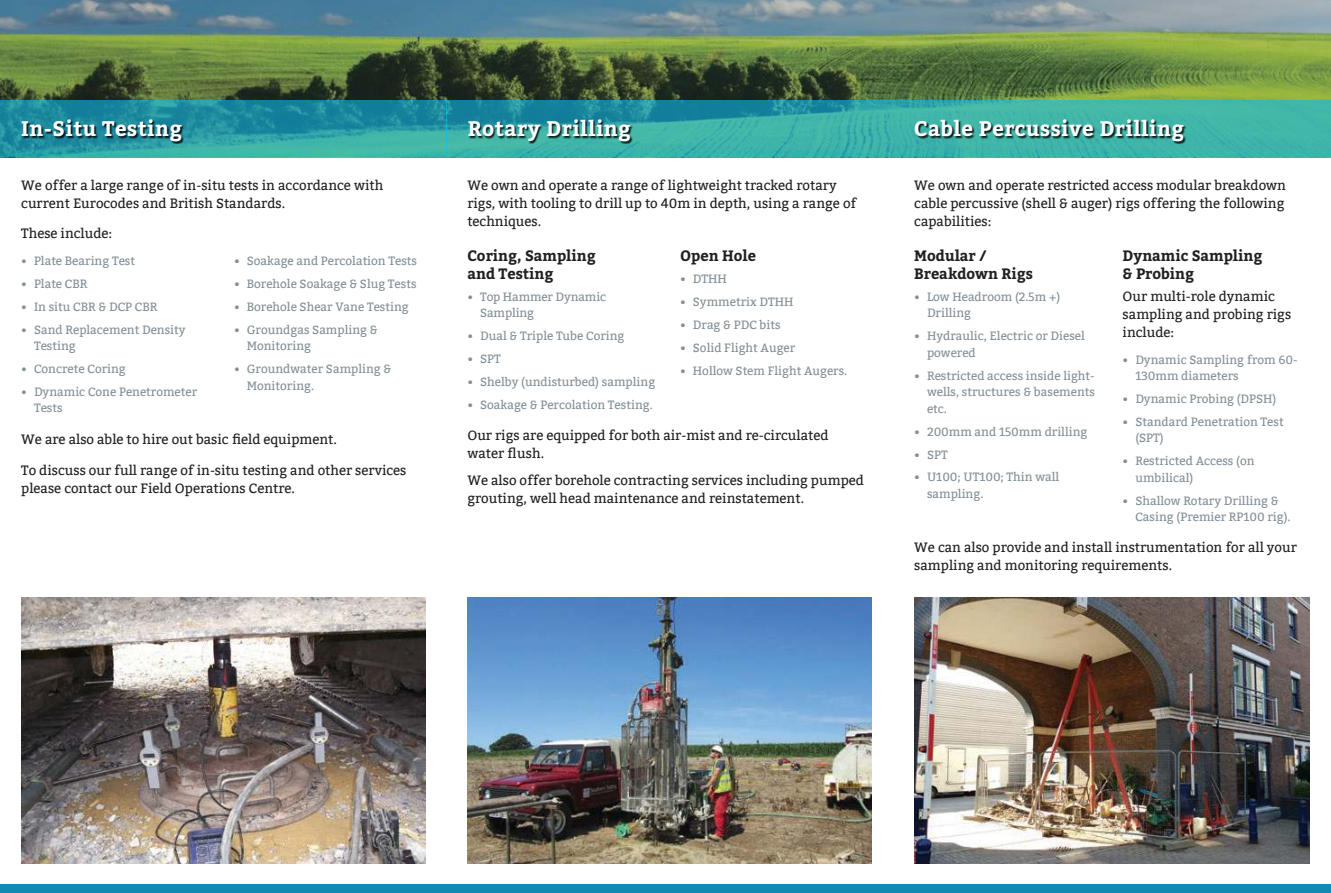
<style>
.page{position:relative;width:1331px;height:893px;background:#fff}
.page>*{position:absolute;margin:0;border:0;box-sizing:border-box;transform-origin:0 0}
.t1{font:700 21px "Bitter";letter-spacing:.025em;color:#fff}
.t2{font:700 15px/18px "Bitter";color:#221f1f}
.t3{font:13.5px/18px "Bitter";color:#221f1f}
.t4{font:12px/16.5px "Bitter";color:#838f97}
</style>
<div class="page">
<div style="left:0;top:884px;width:1331px;height:9px;background:#118ab4"></div>
<img style="left:468px;top:597px;width:404px;height:266px">
<img style="left:914px;top:597px;width:396px;height:266px">
<img style="left:21px;top:597px;width:404px;height:266px">
<img style="left:0;top:0;width:1331px;height:100px">
<div style="left:893px;top:100px;width:438px;height:57px;background:#41b6a9"></div>
<svg style="left:446px;top:100px;width:447px;height:57px;background:#30a2a5"></svg>
<svg style="left:0;top:100px;width:446px;height:57px;background:#2897a2"></svg>
<div style="left:915px;top:120px;width:271px;height:24px;background:#010000;opacity:.85"></div>
<div style="left:469px;top:120px;width:164px;height:24px;background:#010000;opacity:.85"></div>
<div style="left:22px;top:120px;width:162px;height:24px;background:#010000;opacity:.85"></div>
<h1 class="t1" style="left:21px;top:119px;width:162px">In-Situ Testing</h1>
<h1 class="t1" style="left:468px;top:116px;width:165px">Rotary Drilling</h1>
<h1 class="t1" style="left:914px;top:116px;width:271px">Cable Percussive Drilling</h1>
<p class="t3" style="left:21px;top:177px;width:363px">We offer a large range of in-situ tests in accordance with current Eurocodes and British Standards.</p>
<p class="t3" style="left:21px;top:226px;width:92px">These include:</p>
<p class="t4" style="left:21px;top:254px;width:115px">• Plate Bearing Test</p>
<p class="t4" style="left:21px;top:276px;width:68px">• Plate CBR</p>
<p class="t4" style="left:21px;top:299px;width:138px">• In situ CBR &amp; DCP CBR</p>
<p class="t4" style="left:34px;top:322px;width:153px;text-indent:-13px">• Sand Replacement Density<br>Testing</p>
<p class="t4" style="left:21px;top:362px;width:106px">• Concrete Coring</p>
<p class="t4" style="left:34px;top:384px;width:165px;text-indent:-13px">• Dynamic Cone Penetrometer<br>Tests</p>
<p class="t4" style="left:234px;top:254px;width:185px">• Soakage and Percolation Tests</p>
<p class="t4" style="left:234px;top:276px;width:184px">• Borehole Soakage &amp; Slug Tests</p>
<p class="t4" style="left:234px;top:299px;width:176px">• Borehole Shear Vane Testing</p>
<p class="t4" style="left:247px;top:322px;width:132px;text-indent:-13px">• Groundgas Sampling &amp;<br>Monitoring</p>
<p class="t4" style="left:247px;top:362px;width:146px;text-indent:-13px">• Groundwater Sampling &amp;<br>Monitoring.</p>
<p class="t3" style="left:21px;top:430px;width:317px">We are also able to hire out basic field equipment.</p>
<p class="t3" style="left:21px;top:462px;width:387px">To discuss our full range of in-situ testing and other services please contact our Field Operations Centre.</p>
<p class="t3" style="left:467px;top:177px;width:390px">We own and operate a range of lightweight tracked rotary rigs, with tooling to drill up to 40m in depth, using a range of techniques.</p>
<p class="t2" style="left:467px;top:247px;width:130px">Coring, Sampling and Testing</p>
<p class="t4" style="left:480px;top:290px;width:128px;text-indent:-13px">• Top Hammer Dynamic<br>Sampling</p>
<p class="t4" style="left:467px;top:329px;width:159px">• Dual &amp; Triple Tube Coring</p>
<p class="t4" style="left:467px;top:352px;width:35px">• SPT</p>
<p class="t4" style="left:467px;top:375px;width:189px">• Shelby (undisturbed) sampling</p>
<p class="t4" style="left:467px;top:398px;width:187px">• Soakage &amp; Percolation Testing.</p>
<p class="t2" style="left:680px;top:247px;width:77px">Open Hole</p>
<p class="t4" style="left:680px;top:272px;width:48px">• DTHH</p>
<p class="t4" style="left:680px;top:294px;width:115px">• Symmetrix DTHH</p>
<p class="t4" style="left:680px;top:317px;width:102px">• Drag &amp; PDC bits</p>
<p class="t4" style="left:680px;top:340px;width:117px">• Solid Flight Auger</p>
<p class="t4" style="left:680px;top:363px;width:169px">• Hollow Stem Flight Augers.</p>
<p class="t3" style="left:467px;top:428px;width:363px">Our rigs are equipped for both air-mist and re-circulated water flush.</p>
<p class="t3" style="left:467px;top:472px;width:398px">We also offer borehole contracting services including pumped grouting, well head maintenance and reinstatement.</p>
<p class="t3" style="left:914px;top:177px;width:373px;text-align:justify">We own and operate restricted access modular breakdown cable percussive (shell &amp; auger) rigs offering the following capabilities:</p>
<p class="t2" style="left:914px;top:248px;width:120px">Modular /<br>Breakdown Rigs</p>
<p class="t4" style="left:927px;top:290px;width:135px;text-indent:-13px">• Low Headroom (2.5m +)<br>Drilling</p>
<p class="t4" style="left:927px;top:329px;width:159px;text-indent:-13px">• Hydraulic, Electric or Diesel powered</p>
<p class="t4" style="left:927px;top:368px;width:169px;text-align:justify;text-indent:-13px">• Restricted access inside light&shy;wells, structures &amp; basements etc.</p>
<p class="t4" style="left:914px;top:424px;width:175px">• 200mm and 150mm drilling</p>
<p class="t4" style="left:914px;top:447px;width:35px">• SPT</p>
<p class="t4" style="left:927px;top:470px;width:134px;text-indent:-13px">• U100; UT100; Thin wall sampling.</p>
<p class="t2" style="left:1123px;top:247px;width:141px">Dynamic Sampling &amp; Probing</p>
<p class="t3" style="left:1123px;top:288px;width:170px">Our multi-role dynamic sampling and probing rigs include:</p>
<p class="t4" style="left:1135px;top:352px;width:164px;text-indent:-13px">• Dynamic Sampling from 60-<br>130mm diameters</p>
<p class="t4" style="left:1123px;top:391px;width:155px">• Dynamic Probing (DPSH)</p>
<p class="t4" style="left:1135px;top:414px;width:150px;text-indent:-13px">• Standard Penetration Test (SPT)</p>
<p class="t4" style="left:1135px;top:454px;width:121px;text-indent:-13px">• Restricted Access (on umbilical)</p>
<p class="t4" style="left:1135px;top:493px;width:157px;text-indent:-13px">• Shallow Rotary Drilling &amp;<br>Casing (Premier RP100 rig).</p>
<p class="t3" style="left:914px;top:540px;width:384px">We can also provide and install instrumentation for all your sampling and monitoring requirements.</p>
</div>
